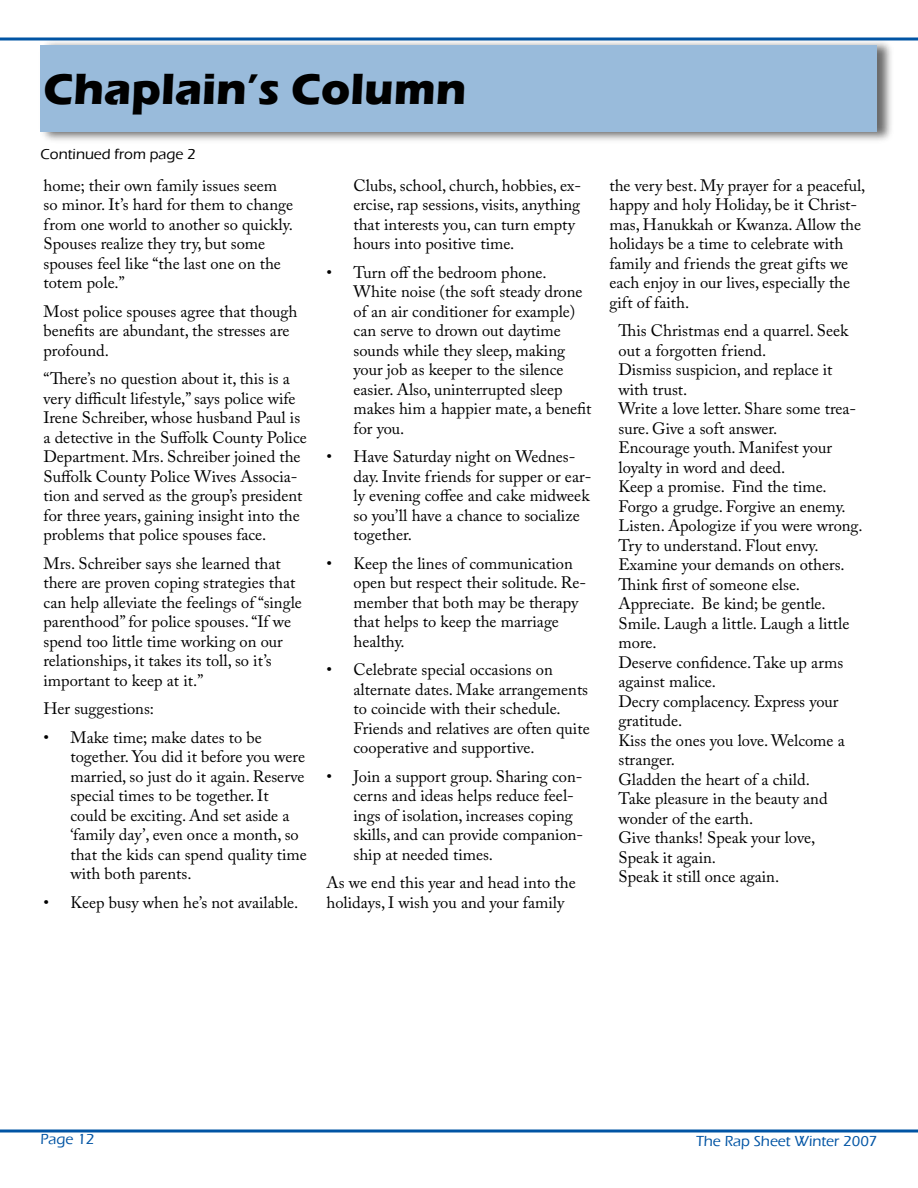
<style>
.page{position:relative;width:918px;height:1188px;background:#fff}
.page>*{position:absolute;margin:0;border:0;box-sizing:border-box;transform-origin:0 0}
.t1{font:700 45px "Eras ITC";color:#000}
.t2{font:16.5px/19.5px "Adobe Caslon Pro";color:#000}
.t3{font:500 15px "Eras ITC";color:#0054a4}
.t4{font:500 15px "Eras ITC";color:#000}
</style>
<div class="page">
<hr style="left:0;top:38px;width:918px;height:2px;background:#0054a4">
<hr style="left:0;top:1130px;width:918px;height:2px;background:#0054a4">
<div style="left:38px;top:39px;width:856px;height:106px;background:#000;opacity:.59"></div>
<div style="left:40px;top:45px;width:838px;height:87px;background:#99bbdb"></div>
<h1 class="t1" style="left:44px;top:63px;width:424px">Chaplain’s Column</h1>
<p class="t4" style="left:40px;top:145px;width:145px">Continued from page</p>
<p class="t2" style="left:44px;top:175px;width:251px">home; their own family issues seem so minor. It’s hard for them to change from one world to another so quickly.<br>Spouses realize they try, but some spouses feel like “the last one on the totem pole.”</p>
<p class="t2" style="left:44px;top:301px;width:255px">Most police spouses agree that though benefits are abundant, the stresses are profound.</p>
<p class="t2" style="left:44px;top:369px;width:265px">“There’s no question about it, this is a very difficult lifestyle,” says police wife Irene Schreiber, whose husband Paul is a detective in the Suffolk County Police Department. Mrs. Schreiber joined the Suffolk County Police Wives Associa&shy;tion and served as the group’s president for three years, gaining insight into the problems that police spouses face.</p>
<p class="t2" style="left:44px;top:553px;width:260px">Mrs. Schreiber says she learned that there are proven coping strategies that can help alleviate the feelings of “single parenthood” for police spouses. “If we spend too little time working on our relationships, it takes its toll, so it’s important to keep at it.”</p>
<p class="t2" style="left:70px;top:694px;width:193px;line-height:28.5px;text-indent:-27px">Her suggestions:<br>Make time; make dates to be</p>
<p class="t2" style="left:70px;top:747px;width:238px">together. You did it before you were married, so just do it again. Reserve special times to be together. It could be exciting. And set aside a ‘family day’, even once a month, so that the kids can spend quality time with both parents.</p>
<p class="t2" style="left:70px;top:892px;width:229px">Keep busy when he’s not available.</p>
<p class="t2" style="left:44px;top:727px;width:7px">•</p>
<p class="t2" style="left:44px;top:892px;width:7px">•</p>
<p class="t2" style="left:354px;top:175px;width:229px">Clubs, school, church, hobbies, ex&shy;ercise, rap sessions, visits, anything that interests you, can turn empty hours into positive time.</p>
<p class="t2" style="left:354px;top:262px;width:240px">Turn off the bedroom phone.<br>White noise (the soft steady drone of an air conditioner for example) can serve to drown out daytime sounds while they sleep, making your job as keeper to the silence easier. Also, uninterrupted sleep makes him a happier mate, a benefit for you.</p>
<p class="t2" style="left:354px;top:447px;width:239px">Have Saturday night on Wednes&shy;day. Invite friends for supper or ear&shy;ly evening coffee and cake midweek so you’ll have a chance to socialize together.</p>
<p class="t2" style="left:354px;top:553px;width:234px">Keep the lines of communication open but respect their solitude. Re&shy;member that both may be therapy that helps to keep the marriage healthy.</p>
<p class="t2" style="left:354px;top:660px;width:238px">Celebrate special occasions on alternate dates. Make arrangements to coincide with their schedule.<br>Friends and relatives are often quite cooperative and supportive.</p>
<p class="t2" style="left:354px;top:766px;width:231px">Join a support group. Sharing con&shy;cerns and ideas helps reduce feel&shy;ings of isolation, increases coping skills, and can provide companion&shy;ship at needed times.</p>
<p class="t2" style="left:327px;top:873px;width:251px">As we end this year and head into the holidays, I wish you and your family</p>
<p class="t2" style="left:327px;top:262px;width:7px">•</p>
<p class="t2" style="left:327px;top:447px;width:7px">•</p>
<p class="t2" style="left:327px;top:553px;width:7px">•</p>
<p class="t2" style="left:327px;top:660px;width:7px">•</p>
<p class="t2" style="left:327px;top:766px;width:7px">•</p>
<p class="t2" style="left:609px;top:175px;width:257px">the very best. My prayer for a peaceful, happy and holy Holiday, be it Christ&shy;mas, Hanukkah or Kwanza. Allow the holidays be a time to celebrate with family and friends the great gifts we each enjoy in our lives, especially the gift of faith.</p>
<p class="t2" style="left:618px;top:321px;width:246px">This Christmas end a quarrel. Seek out a forgotten friend.<br>Dismiss suspicion, and replace it with trust.<br>Write a love letter. Share some trea&shy;sure. Give a soft answer.<br>Encourage youth. Manifest your loyalty in word and deed.<br>Keep a promise. Find the time.<br>Forgo a grudge. Forgive an enemy.<br>Listen. Apologize if you were wrong.<br>Try to understand. Flout envy.<br>Examine your demands on others.<br>Think first of someone else.<br>Appreciate. Be kind; be gentle.<br>Smile. Laugh a little. Laugh a little more.<br>Deserve confidence. Take up arms against malice.<br>Decry complacency. Express your gratitude.<br>Kiss the ones you love. Welcome a stranger.<br>Gladden the heart of a child.<br>Take pleasure in the beauty and wonder of the earth.<br>Give thanks! Speak your love,<br>Speak it again.<br>Speak it still once again.</p>
<p class="t3" style="left:40px;top:1131px;width:54px">Page 12</p>
<p class="t3" style="left:696px;top:1132px;width:183px">The Rap Sheet Winter 2007</p>
</div>
